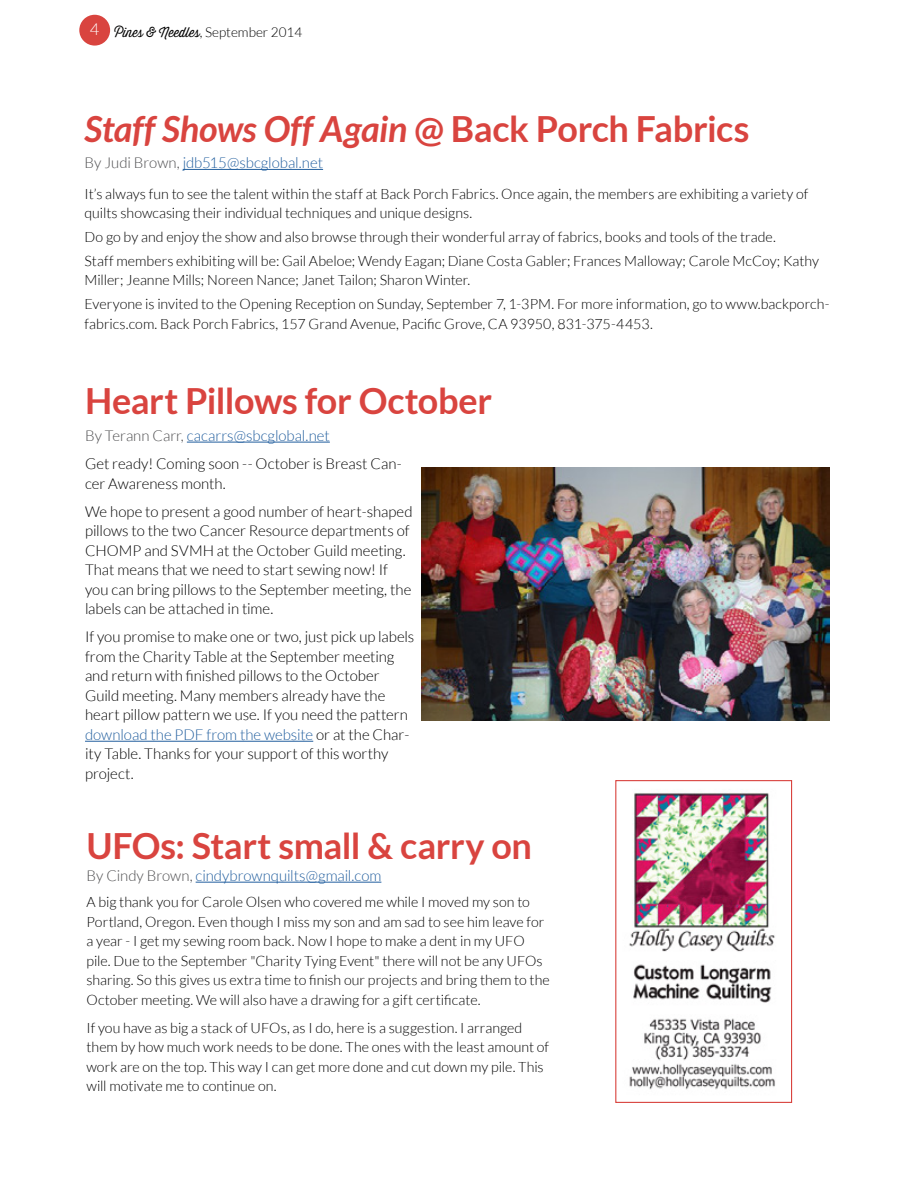
<style>
.page{position:relative;width:918px;height:1188px;background:#fff}
.page>*{position:absolute;margin:0;border:0;box-sizing:border-box;transform-origin:0 0}
.t1{font:700 36px "Lato";letter-spacing:-.01em;color:#d9443f}
.t2{font:italic 700 36px "Lato";letter-spacing:-.01em;color:#d9443f}
.t3{font:300 15px/19.5px "Lato";letter-spacing:-.005em;color:#000}
.t4{font:300 15px "Lato";letter-spacing:-.005em;color:#215e9e}
.t5{font:300 14.25px/19.5px "Lato";color:#000}
.t6{font:300 13.5px "Lato";color:#000}
.s1{font-family:"Thirsty Script"}
.s2{font-style:normal}
.s3{color:#4d4d4f}
.s4{color:#215e9e}
</style>
<div class="page">
<div style="left:79px;top:15px;width:31px;height:31px;background:#d9443f;border-radius:50%"></div>
<hr style="left:187px;top:442px;width:143px;height:1px;background:#215e9e">
<hr style="left:85px;top:741px;width:228px;height:1px;background:#215e9e">
<hr style="left:196px;top:882px;width:185px;height:1px;background:#215e9e">
<img style="left:629px;top:789px;width:146px;height:301px">
<div style="left:615px;top:780px;width:177px;height:323px;border:1px solid #d9443f"></div>
<img style="left:422px;top:468px;width:408px;height:252px">
<hr style="left:183px;top:169px;width:140px;height:1px;background:#215e9e">
<p class="t6" style="left:90px;top:25px;width:214px"><sup>4</sup> <span class="s1">Pines &amp; Needles</span>, September 2014</p>
<h1 class="t2" style="left:85px;top:108px;width:666px">Staff Shows Off Again <span class="s2">@ Back Porch Fabrics</span></h1>
<p class="t4" style="left:85px;top:155px;width:240px"><span class="s3">By Judi Brown,</span> jdb515@sbcglobal.net</p>
<p class="t5" style="left:85px;top:184px;width:726px">It’s always fun to see the talent within the staff at Back Porch Fabrics. Once again, the members are exhibiting a variety of quilts showcasing their individual techniques and unique designs.</p>
<p class="t5" style="left:85px;top:225px;width:736px;line-height:23.7px">Do go by and enjoy the show and also browse through their wonderful array of fabrics, books and tools of the trade.<br>Staff members exhibiting will be: Gail Abeloe; Wendy Eagan; Diane Costa Gabler; Frances Malloway; Carole McCoy; Kathy</p>
<p class="t5" style="left:85px;top:269px;width:746px;line-height:23.7px">Miller; Jeanne Mills; Noreen Nance; Janet Tailon; Sharon Winter.<br>Everyone is invited to the Opening Reception on Sunday, September 7, 1-3PM. For more information, go to www.backporch-</p>
<p class="t5" style="left:85px;top:314px;width:570px">fabrics.com. Back Porch Fabrics, 157 Grand Avenue, Pacific Grove, CA 93950, 831-375-4453.</p>
<h1 class="t1" style="left:85px;top:381px;width:409px">Heart Pillows for October</h1>
<p class="t3" style="left:85px;top:421px;width:318px;line-height:28.7px"><span class="s3">By Terann Carr,</span> <span class="s4">cacarrs@sbcglobal.net<br></span>Get ready! Coming soon -- October is Breast Can-</p>
<p class="t3" style="left:85px;top:470px;width:329px;line-height:28px">cer Awareness month.<br>We hope to present a good number of heart-shaped</p>
<p class="t3" style="left:85px;top:521px;width:328px">pillows to the two Cancer Resource departments of CHOMP and SVMH at the October Guild meeting.<br>That means that we need to start sewing now! If you can bring pillows to the September meeting, the labels can be attached in time.</p>
<p class="t3" style="left:85px;top:627px;width:331px">If you promise to make one or two, just pick up labels from the Charity Table at the September meeting and return with finished pillows to the October Guild meeting. Many members already have the heart pillow pattern we use. If you need the pattern <span class="s4">download the PDF from the website</span> or at the Char&shy;ity Table. Thanks for your support of this worthy project.</p>
<h1 class="t1" style="left:86px;top:825px;width:447px">UFOs: Start small &amp; carry on</h1>
<p class="t4" style="left:86px;top:867px;width:296px"><span class="s3">By Cindy Brown,</span> cindybrownquilts@gmail.com</p>
<p class="t5" style="left:86px;top:892px;width:465px">A big thank you for Carole Olsen who covered me while I moved my son to Portland, Oregon. Even though I miss my son and am sad to see him leave for a year - I get my sewing room back. Now I hope to make a dent in my UFO pile. Due to the September "Charity Tying Event" there will not be any UFOs sharing. So this gives us extra time to finish our projects and bring them to the October meeting. We will also have a drawing for a gift certificate.</p>
<p class="t5" style="left:86px;top:1018px;width:464px">If you have as big a stack of UFOs, as I do, here is a suggestion. I arranged them by how much work needs to be done. The ones with the least amount of work are on the top. This way I can get more done and cut down my pile. This will motivate me to continue on.</p>
</div>
